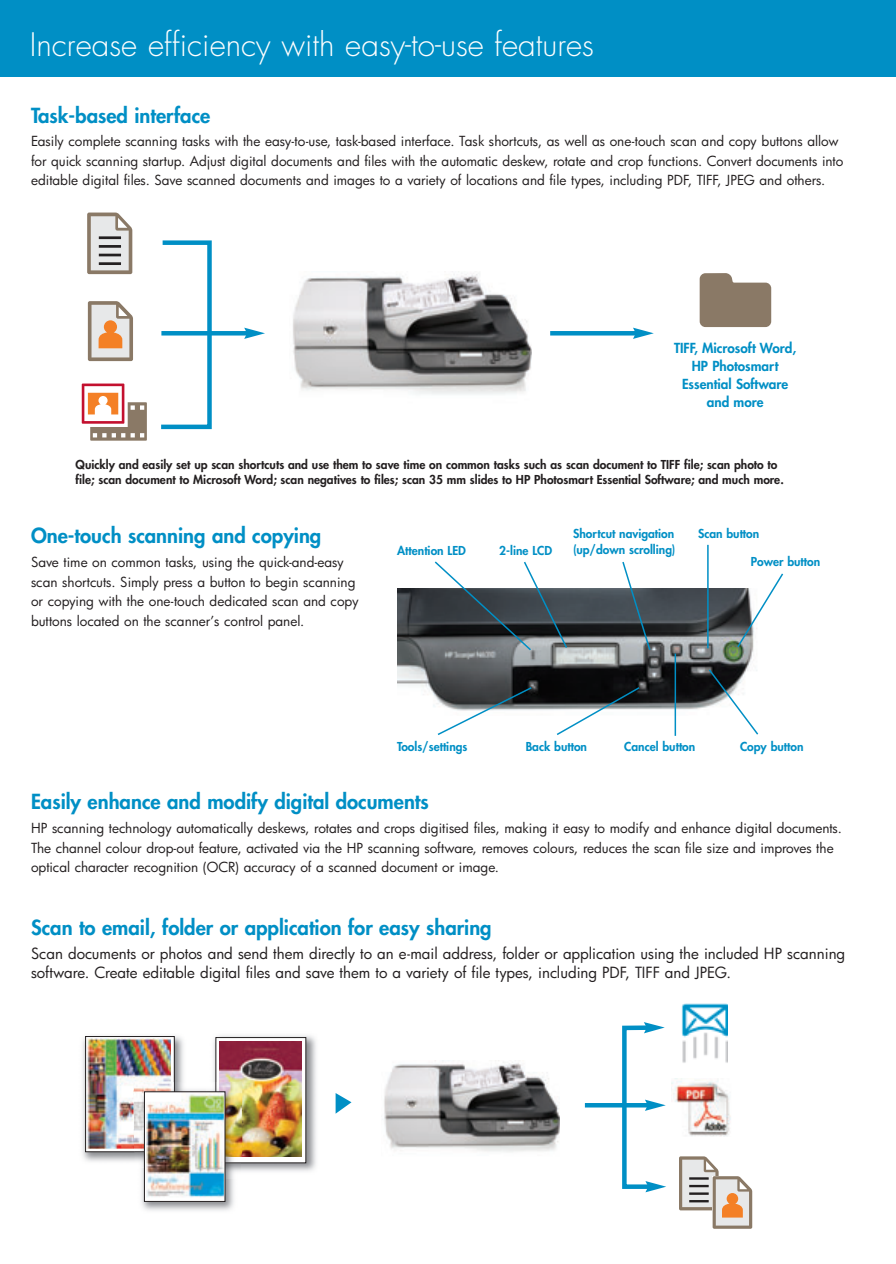
<style>
.page{position:relative;width:896px;height:1264px;background:#fff}
.page>*{position:absolute;margin:0;border:0;box-sizing:border-box;transform-origin:0 0}
.t1{font:300 31.5px "Futura";color:#fff}
.t2{font:800 20.25px "Futura";color:#008fc5}
.t3{font:15px/19.5px "Futura";color:#231f20}
.t4{font:13.5px/19.5px "Futura";color:#231f20}
.t5{font:800 13.5px/18px "Futura";color:#008fc5;text-align:center}
.t6{font:800 12px/15px "Futura";color:#231f20}
.t7{font:800 12px/16.5px "Futura";color:#008fc5}
</style>
<div class="page">
<svg style="left:82px;top:383px;width:65px;height:58px"></svg>
<img style="left:82px;top:1036px;width:102px;height:126px">
<img style="left:87px;top:1038px;width:84px;height:110px">
<div style="left:85px;top:1036px;width:90px;height:116px;border:1px solid #231f20"></div>
<img style="left:213px;top:1035px;width:103px;height:137px">
<svg style="left:217px;top:1039px;width:87px;height:122px"></svg>
<img style="left:219px;top:1042px;width:82px;height:114px">
<svg style="left:335px;top:1093px;width:16px;height:20px"></svg>
<img style="left:671px;top:1078px;width:60px;height:58px">
<img style="left:681px;top:1004px;width:46px;height:59px">
<svg style="left:679px;top:1156px;width:73px;height:72px"></svg>
<svg style="left:87px;top:212px;width:45px;height:62px;background:#bfbbb6"></svg>
<svg style="left:88px;top:301px;width:45px;height:60px;background:#d1b9a4"></svg>
<hr style="left:585px;top:1103px;width:64px;height:4px;background:#008fc5">
<svg style="left:620px;top:1022px;width:46px;height:170px"></svg>
<hr style="left:161px;top:331px;width:87px;height:4px;background:#008fc5">
<svg style="left:244px;top:328px;width:21px;height:11px"></svg>
<hr style="left:550px;top:331px;width:87px;height:4px;background:#008fc5">
<svg style="left:633px;top:328px;width:21px;height:11px"></svg>
<svg style="left:161px;top:240px;width:53px;height:190px"></svg>
<img style="left:384px;top:1060px;width:176px;height:92px">
<img style="left:293px;top:274px;width:238px;height:121px">
<img style="left:398px;top:589px;width:356px;height:127px">
<div style="left:0;top:0;width:896px;height:77px;background:#008fc5"></div>
<svg style="left:699px;top:273px;width:72px;height:54px;background:#978877"></svg>
<svg style="left:621px;top:561px;width:30px;height:90px"></svg>
<svg style="left:433px;top:561px;width:135px;height:91px"></svg>
<svg style="left:436px;top:686px;width:97px;height:49px"></svg>
<svg style="left:555px;top:685px;width:86px;height:50px"></svg>
<hr style="left:707px;top:545px;width:1px;height:103px;background:#008fc5">
<svg style="left:736px;top:573px;width:48px;height:76px"></svg>
<hr style="left:674px;top:653px;width:2px;height:83px;background:#008fc5">
<svg style="left:707px;top:668px;width:52px;height:67px"></svg>
<img style="left:141px;top:1089px;width:93px;height:122px">
<img style="left:134px;top:1082px;width:56px;height:85px">
<img style="left:134px;top:1082px;width:41px;height:70px">
<img style="left:134px;top:1082px;width:37px;height:66px">
<img style="left:206px;top:1082px;width:35px;height:97px">
<img style="left:215px;top:1082px;width:26px;height:81px">
<img style="left:219px;top:1082px;width:22px;height:74px">
<img style="left:146px;top:1093px;width:77px;height:106px">
<div style="left:144px;top:1091px;width:81px;height:110px;border:1px solid #231f20"></div>
<h1 class="t1" style="left:30px;top:30px;width:565px">Increase efficiency with easy-to-use features</h1>
<h2 class="t2" style="left:31px;top:105px;width:181px">Task-based interface</h2>
<p class="t4" style="left:31px;top:133px;width:813px">Easily complete scanning tasks with the easy-to-use, task-based interface. Task shortcuts, as well as one-touch scan and copy buttons allow for quick scanning startup. Adjust digital documents and files with the automatic deskew, rotate and crop functions. Convert documents into editable digital files. Save scanned documents and images to a variety of locations and file types, including PDF, TIFF, JPEG and others.</p>
<p class="t5" style="left:674px;top:340px;width:124px">TIFF, Microsoft Word,<br>HP Photosmart<br>Essential Software and more</p>
<p class="t6" style="left:76px;top:458px;width:709px">Quickly and easily set up scan shortcuts and use them to save time on common tasks such as scan document to TIFF file; scan photo to file; scan document to Microsoft Word; scan negatives to files; scan 35 mm slides to HP Photosmart Essential Software; and much more.</p>
<h2 class="t2" style="left:31px;top:526px;width:292px">One-touch scanning and copying</h2>
<p class="t4" style="left:31px;top:553px;width:329px">Save time on common tasks, using the quick-and-easy scan shortcuts. Simply press a button to begin scanning or copying with the one-touch dedicated scan and copy buttons located on the scanner’s control panel.</p>
<p class="t7" style="left:397px;top:543px;width:70px">Attention LED</p>
<p class="t7" style="left:499px;top:543px;width:54px">2-line LCD</p>
<p class="t7" style="left:573px;top:526px;width:104px">Shortcut navigation (up/down scrolling)</p>
<p class="t7" style="left:698px;top:526px;width:63px">Scan button</p>
<p class="t7" style="left:751px;top:554px;width:71px">Power button</p>
<p class="t7" style="left:397px;top:739px;width:72px">Tools/settings</p>
<p class="t7" style="left:525px;top:739px;width:63px">Back button</p>
<p class="t7" style="left:624px;top:739px;width:73px">Cancel button</p>
<p class="t7" style="left:740px;top:739px;width:65px">Copy button</p>
<h2 class="t2" style="left:31px;top:792px;width:399px">Easily enhance and modify digital documents</h2>
<p class="t4" style="left:31px;top:819px;width:812px">HP scanning technology automatically deskews, rotates and crops digitised files, making it easy to modify and enhance digital documents.<br>The channel colour drop-out feature, activated via the HP scanning software, removes colours, reduces the scan file size and improves the optical character recognition (OCR) accuracy of a scanned document or image.</p>
<h2 class="t2" style="left:31px;top:917px;width:462px">Scan to email, folder or application for easy sharing</h2>
<p class="t3" style="left:31px;top:944px;width:815px">Scan documents or photos and send them directly to an e-mail address, folder or application using the included HP scanning software. Create editable digital files and save them to a variety of file types, including PDF, TIFF and JPEG.</p>
</div>
